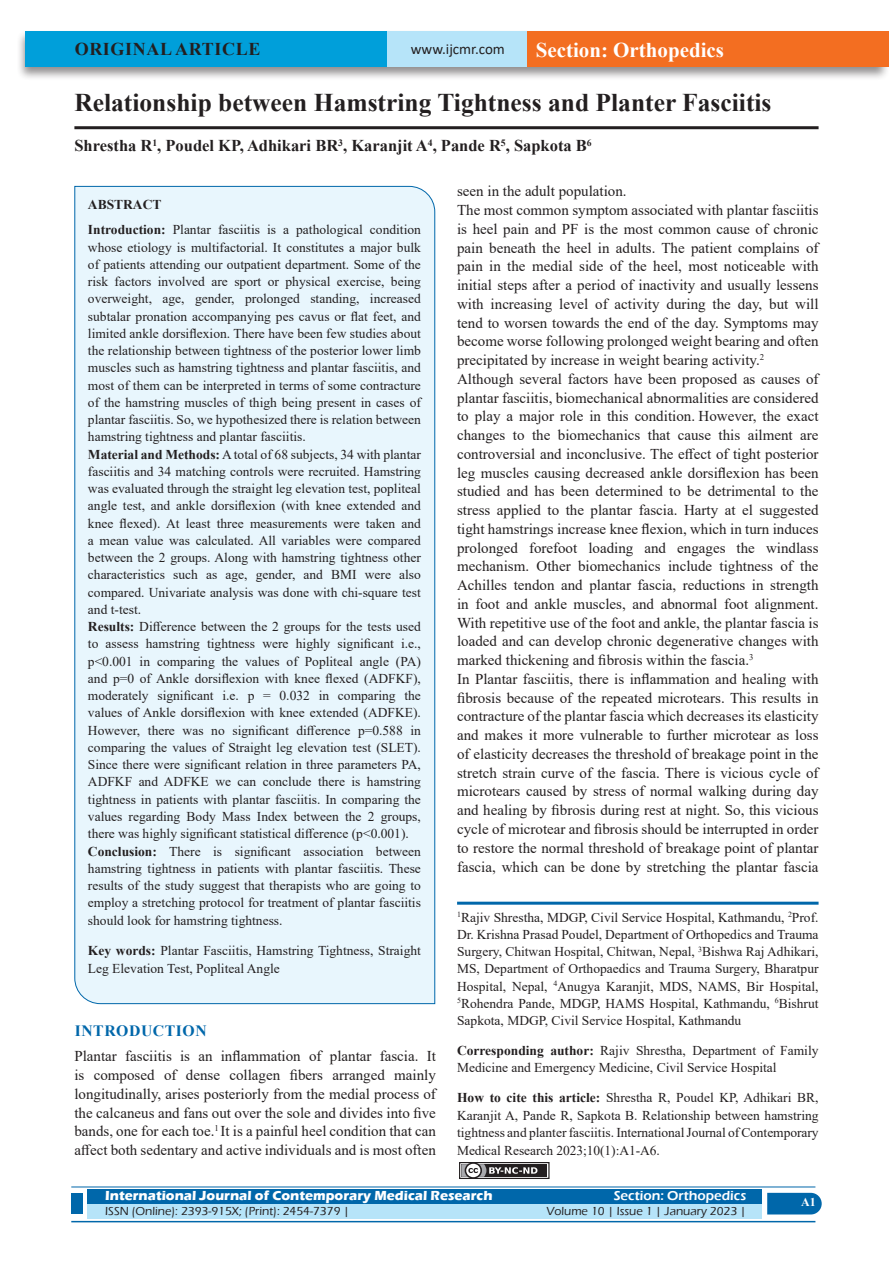
<style>
.page{position:relative;width:893px;height:1263px;background:#fff}
.page>*{position:absolute;margin:0;border:0;box-sizing:border-box;transform-origin:0 0}
.A_Title_New{font:700 25.5px "Times New Roman";color:#231f20}
.t1{font:700 21px "Times New Roman";color:#fff}
.AT_new{font:700 18px "Times New Roman";letter-spacing:.035em;color:#231f20}
.AU-New{font:700 16.5px "Times New Roman";color:#231f20}
.t2{font:700 15.75px "Times New Roman";letter-spacing:.035em;color:#0067aa}
.TX_New{font:15px/18.8px "Times New Roman";color:#231f20;text-align:justify}
.t3{font:15px "Calibri";color:#231f20}
.ABS_TEXT_New{font:13.5px/17.2px "Times New Roman";color:#231f20;text-align:justify}
.Affi_New{font:13.5px/17.2px "Times New Roman";color:#231f20;text-align:justify}
.HTC_new{font:13.5px/17.5px "Times New Roman";letter-spacing:-.005em;color:#231f20;text-align:justify}
.Corresponding{font:13.5px/17.2px "Times New Roman";color:#231f20}
.Keyword_New{font:13.5px/18px "Times New Roman";color:#231f20}
.t4{font:700 13.5px "Eras ITC";color:#fff}
.t5{font:600 13.5px "Eras ITC";color:#fff}
.ABS_new{font:700 13.5px "Times New Roman";color:#231f20}
.t6{font:500 12px "Eras ITC";color:#231f20}
.t7{font:700 12px "Times New Roman";color:#fff}
.s1{font-weight:700}
</style>
<div class="page">
<div style="left:16px;top:29px;width:875px;height:52px;background:#231f20;opacity:.5"></div>
<div style="left:25px;top:31px;width:858px;height:35px;background:#b6e4f9"></div>
<div style="left:25px;top:31px;width:362px;height:35px;background:#009fda"></div>
<div style="left:527px;top:31px;width:361px;height:35px;background:#f36e21"></div>
<div style="left:459px;top:1162px;width:91px;height:17px;border:1px solid #231f20"></div>
<div style="left:461px;top:1164px;width:86px;height:13px;background:#231f20"></div>
<svg style="left:461px;top:1162px;width:76px;height:17px"></svg>
<div style="left:87px;top:1189px;width:674px;height:15px;background:#0067aa"></div>
<div style="left:87px;top:1204px;width:674px;height:15px;background:#b6e4f9"></div>
<svg style="left:767px;top:1193px;width:55px;height:21px"></svg>
<hr style="left:71px;top:1186px;width:744px;height:1px;background:#0067aa">
<hr style="left:71px;top:1221px;width:744px;height:1px;background:#0067aa">
<div style="left:71px;top:1193px;width:12px;height:21px;background:#0067aa"></div>
<hr style="left:74px;top:126px;width:745px;height:3px;background:#231f20">
<div style="left:74px;top:186px;width:361px;height:818px;background:#e8f6fd"></div>
<hr style="left:457px;top:902px;width:362px;height:3px;background:#0067aa">
<p class="AT_new" style="left:75px;top:36px;width:187px">ORIGINAL ARTICLE</p>
<p class="t3" style="left:411px;top:39px;width:96px">www.ijcmr.com</p>
<h2 class="t1" style="left:536px;top:35px;width:190px">Section: Orthopedics</h2>
<p class="A_Title_New" style="left:74px;top:84px;width:699px">Relationship between Hamstring Tightness and Planter Fasciitis</p>
<p class="AU-New" style="left:74px;top:134px;width:519px">Shrestha R<sup>1</sup>, Poudel KP, Adhikari BR<sup>3</sup>, Karanjit A<sup>4</sup>, Pande R<sup>5</sup>, Sapkota B<sup>6</sup></p>
<p class="ABS_new" style="left:88px;top:194px;width:75px">ABSTRACT</p>
<p class="ABS_TEXT_New" style="left:88px;top:221px;width:335px"><span class="s1">Introduction:</span> Plantar fasciitis is a pathological condition whose etiology is multifactorial. It constitutes a major bulk of patients attending our outpatient department. Some of the risk factors involved are sport or physical exercise, being overweight, age, gender, prolonged standing, increased subtalar pronation accompanying pes cavus or flat feet, and limited ankle dorsiflexion. There have been few studies about the relationship between tightness of the posterior lower limb muscles such as hamstring tightness and plantar fasciitis, and most of them can be interpreted in terms of some contracture of the hamstring muscles of thigh being present in cases of plantar fasciitis. So, we hypothesized there is relation between hamstring tightness and plantar fasciitis.</p>
<p class="ABS_TEXT_New" style="left:88px;top:445px;width:335px"><span class="s1">Material and Methods:</span> A total of 68 subjects, 34 with plantar fasciitis and 34 matching controls were recruited. Hamstring was evaluated through the straight leg elevation test, popliteal angle test, and ankle dorsiflexion (with knee extended and knee flexed). At least three measurements were taken and a mean value was calculated. All variables were compared between the 2 groups. Along with hamstring tightness other characteristics such as age, gender, and BMI were also compared. Univariate analysis was done with chi-square test and t-test.</p>
<p class="ABS_TEXT_New" style="left:88px;top:618px;width:335px"><span class="s1">Results:</span> Difference between the 2 groups for the tests used to assess hamstring tightness were highly significant i.e., p&lt;0.001 in comparing the values of Popliteal angle (PA) and p=0 of Ankle dorsiflexion with knee flexed (ADFKF), moderately significant i.e. p = 0.032 in comparing the values of Ankle dorsiflexion with knee extended (ADFKE).<br>However, there was no significant difference p=0.588 in comparing the values of Straight leg elevation test (SLET).<br>Since there were significant relation in three parameters PA, ADFKF and ADFKE we can conclude there is hamstring tightness in patients with plantar fasciitis. In comparing the values regarding Body Mass Index between the 2 groups, there was highly significant statistical difference (p&lt;0.001).</p>
<p class="ABS_TEXT_New" style="left:88px;top:842px;width:335px"><span class="s1">Conclusion:</span> There is significant association between hamstring tightness in patients with plantar fasciitis. These results of the study suggest that therapists who are going to employ a stretching protocol for treatment of plantar fasciitis should look for hamstring tightness.</p>
<p class="Keyword_New" style="left:88px;top:941px;width:335px"><span class="s1">Key words:</span> Plantar Fasciitis, Hamstring Tightness, Straight<br>Leg Elevation Test, Popliteal Angle</p>
<h1 class="t2" style="left:75px;top:1020px;width:134px">INTRODUCTION</h1>
<p class="TX_New" style="left:74px;top:1046px;width:363px">Plantar fasciitis is an inflammation of plantar fascia. It is composed of dense collagen fibers arranged mainly longitudinally, arises posteriorly from the medial process of the calcaneus and fans out over the sole and divides into five bands, one for each toe.<sup>1</sup> It is a painful heel condition that can affect both sedentary and active individuals and is most often</p>
<p class="TX_New" style="left:457px;top:182px;width:171px">seen in the adult population.</p>
<p class="TX_New" style="left:457px;top:200px;width:363px">The most common symptom associated with plantar fasciitis is heel pain and PF is the most common cause of chronic pain beneath the heel in adults. The patient complains of pain in the medial side of the heel, most noticeable with initial steps after a period of inactivity and usually lessens with increasing level of activity during the day, but will tend to worsen towards the end of the day. Symptoms may become worse following prolonged weight bearing and often precipitated by increase in weight bearing activity.<sup>2</sup></p>
<p class="TX_New" style="left:457px;top:369px;width:363px">Although several factors have been proposed as causes of plantar fasciitis, biomechanical abnormalities are considered to play a major role in this condition. However, the exact changes to the biomechanics that cause this ailment are controversial and inconclusive. The effect of tight posterior leg muscles causing decreased ankle dorsiflexion has been studied and has been determined to be detrimental to the stress applied to the plantar fascia. Harty at el suggested tight hamstrings increase knee flexion, which in turn induces prolonged forefoot loading and engages the windlass mechanism. Other biomechanics include tightness of the Achilles tendon and plantar fascia, reductions in strength in foot and ankle muscles, and abnormal foot alignment.<br>With repetitive use of the foot and ankle, the plantar fascia is loaded and can develop chronic degenerative changes with marked thickening and fibrosis within the fascia.<sup>3</sup></p>
<p class="TX_New" style="left:457px;top:669px;width:363px">In Plantar fasciitis, there is inflammation and healing with fibrosis because of the repeated microtears. This results in contracture of the plantar fascia which decreases its elasticity and makes it more vulnerable to further microtear as loss of elasticity decreases the threshold of breakage point in the stretch strain curve of the fascia. There is vicious cycle of microtears caused by stress of normal walking during day and healing by fibrosis during rest at night. So, this vicious cycle of microtear and fibrosis should be interrupted in order to restore the normal threshold of breakage point of plantar fascia, which can be done by stretching the plantar fascia</p>
<p class="Affi_New" style="left:457px;top:908px;width:363px"><sup>1</sup>Rajiv Shrestha, MDGP, Civil Service Hospital, Kathmandu, <sup>2</sup>Prof.<br>Dr. Krishna Prasad Poudel, Department of Orthopedics and Trauma Surgery, Chitwan Hospital, Chitwan, Nepal, <sup>3</sup>Bishwa Raj Adhikari, MS, Department of Orthopaedics and Trauma Surgery, Bharatpur Hospital, Nepal, <sup>4</sup>Anugya Karanjit, MDS, NAMS, Bir Hospital, <sup>5</sup>Rohendra Pande, MDGP, HAMS Hospital, Kathmandu, <sup>6</sup>Bishrut Sapkota, MDGP, Civil Service Hospital, Kathmandu</p>
<p class="Corresponding" style="left:457px;top:1042px;width:363px"><span class="s1">Corresponding author:</span> Rajiv Shrestha, Department of Family<br>Medicine and Emergency Medicine, Civil Service Hospital</p>
<p class="HTC_new" style="left:457px;top:1089px;width:363px"><span class="s1">How to cite this article:</span> Shrestha R, Poudel KP, Adhikari BR, Karanjit A, Pande R, Sapkota B. Relationship between hamstring tightness and planter fasciitis. International Journal of Contemporary Medical Research 2023;10(1):A1-A6.</p>
<p class="t4" style="left:105px;top:1188px;width:389px">International Journal of Contemporary Medical Research</p>
<p class="t5" style="left:614px;top:1188px;width:134px">Section: Orthopedics</p>
<p class="t6" style="left:105px;top:1204px;width:246px">ISSN (Online): 2393-915X; (Print): 2454-7379 |</p>
<p class="t6" style="left:546px;top:1204px;width:201px">Volume 10 | Issue 1 | January 2023 |</p>
<p class="t7" style="left:801px;top:1194px;width:16px">A1</p>
</div>
